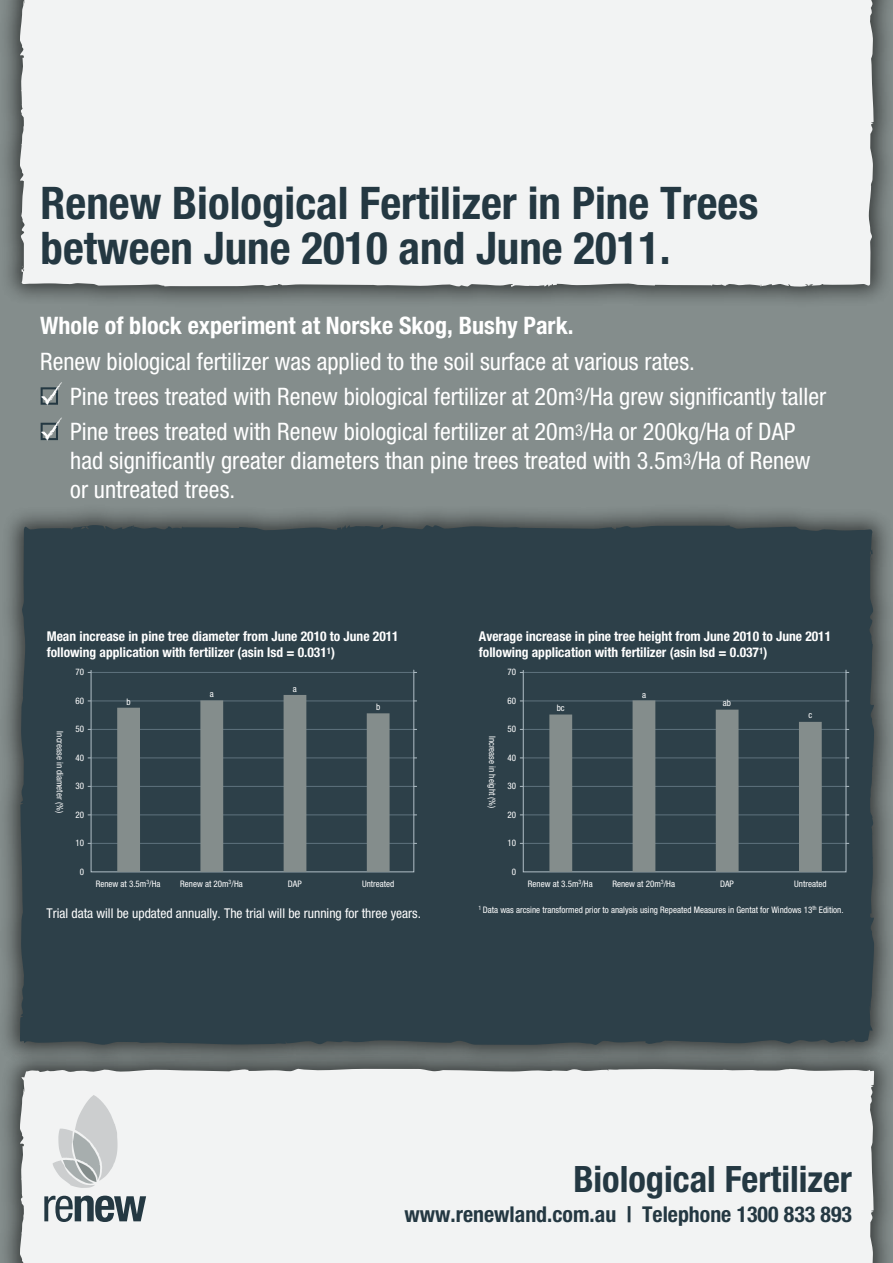
<style>
.page{position:relative;width:893px;height:1263px;background:#848d8c}
.page>*{position:absolute;margin:0;border:0;box-sizing:border-box;transform-origin:0 0}
.t1{font:700 condensed 45px/45px "Helvetica Neue";color:#243842}
.t2{font:700 condensed 36.45px "Helvetica Neue";color:#243842}
.t3{font:condensed 24.15px/35.4px "Helvetica Neue";color:#fff}
.t4{font:700 condensed 24.15px "Helvetica Neue";color:#fff}
.t5{font:700 condensed 21.9px "Helvetica Neue";color:#243842}
.t6{font:700 condensed 13.5px/16.2px "Helvetica Neue";color:#fff}
.t7{font:condensed 13.5px "Helvetica Neue";color:#fff}
.t8{font:condensed 9px "Helvetica Neue";color:#fff}
</style>
<div class="page">
<div style="left:0;top:502px;width:893px;height:566px;background:#000;opacity:.65"></div>
<div style="left:20px;top:525px;width:854px;height:520px;background:#2d4049"></div>
<div style="left:0;top:0;width:893px;height:310px;background:#000;opacity:.65"></div>
<svg style="left:20px;top:0;width:854px;height:287px;fill:#f2f3f3"></svg>
<div style="left:0;top:1046px;width:893px;height:217px;background:#000;opacity:.65"></div>
<div style="left:20px;top:1069px;width:854px;height:194px;background:#f2f3f3"></div>
<hr style="left:92px;top:672px;width:322px;height:1px;background:#5e727d">
<hr style="left:524px;top:672px;width:322px;height:1px;background:#5e727d">
<hr style="left:92px;top:700px;width:322px;height:1px;background:#5e727d">
<hr style="left:524px;top:700px;width:322px;height:1px;background:#5e727d">
<hr style="left:92px;top:843px;width:322px;height:1px;background:#5e727d">
<hr style="left:524px;top:843px;width:322px;height:1px;background:#5e727d">
<hr style="left:92px;top:729px;width:322px;height:1px;background:#5e727d">
<hr style="left:524px;top:729px;width:322px;height:1px;background:#5e727d">
<hr style="left:92px;top:757px;width:322px;height:1px;background:#5e727d">
<hr style="left:524px;top:757px;width:322px;height:1px;background:#5e727d">
<hr style="left:92px;top:786px;width:322px;height:1px;background:#5e727d">
<hr style="left:524px;top:786px;width:322px;height:1px;background:#5e727d">
<hr style="left:92px;top:814px;width:322px;height:1px;background:#5e727d">
<hr style="left:524px;top:814px;width:322px;height:1px;background:#5e727d">
<div style="left:91px;top:669px;width:323px;height:203px;border:1px solid #afbdc5"></div>
<div style="left:523px;top:669px;width:323px;height:203px;border:1px solid #afbdc5"></div>
<div style="left:117px;top:708px;width:23px;height:164px;background:#848d8c"></div>
<div style="left:549px;top:714px;width:23px;height:158px;background:#848d8c"></div>
<div style="left:200px;top:700px;width:23px;height:172px;background:#848d8c"></div>
<div style="left:633px;top:700px;width:22px;height:172px;background:#848d8c"></div>
<div style="left:284px;top:695px;width:22px;height:177px;background:#848d8c"></div>
<div style="left:716px;top:710px;width:23px;height:162px;background:#848d8c"></div>
<div style="left:367px;top:713px;width:23px;height:159px;background:#848d8c"></div>
<div style="left:799px;top:722px;width:23px;height:150px;background:#848d8c"></div>
<svg style="left:53px;top:1095px;width:65px;height:93px"></svg>
<svg style="left:44px;top:1195px;width:102px;height:27px"></svg>
<svg style="left:41px;top:417px;width:21px;height:24px"></svg>
<svg style="left:41px;top:382px;width:21px;height:24px"></svg>
<h1 class="t1" style="left:41px;top:180px;width:719px">Renew Biological Fertilizer in Pine Trees between June 2010 and June 2011.</h1>
<p class="t4" style="left:40px;top:311px;width:535px">Whole of block experiment at Norske Skog, Bushy Park.</p>
<p class="t3" style="left:70px;top:343px;width:757px;text-indent:-30px">Renew biological fertilizer was applied to the soil surface at various rates.<br>Pine trees treated with Renew biological fertilizer at 20m<sup>3</sup>/Ha grew significantly taller<br>Pine trees treated with Renew biological fertilizer at 20m<sup>3</sup>/Ha or 200kg/Ha of DAP</p>
<p class="t3" style="left:70px;top:446px;width:742px;line-height:29px">had significantly greater diameters than pine trees treated with 3.5m<sup>3</sup>/Ha of Renew or untreated trees.</p>
<p class="t6" style="left:47px;top:628px;width:354px">Mean increase in pine tree diameter from June 2010 to June 2011 following application with fertilizer (asin lsd = 0.031<sup>1</sup>)</p>
<p class="t6" style="left:479px;top:628px;width:354px">Average increase in pine tree height from June 2010 to June 2011 following application with fertilizer (asin lsd = 0.037<sup>1</sup>)</p>
<p class="t8" style="left:75px;top:667px;width:10px">70</p>
<p class="t8" style="left:75px;top:695px;width:10px">60</p>
<p class="t8" style="left:75px;top:724px;width:10px">50</p>
<p class="t8" style="left:75px;top:752px;width:10px">40</p>
<p class="t8" style="left:75px;top:781px;width:10px">30</p>
<p class="t8" style="left:75px;top:809px;width:10px">20</p>
<p class="t8" style="left:75px;top:838px;width:10px">10</p>
<p class="t8" style="left:80px;top:866px;width:6px">0</p>
<p class="t8" style="left:508px;top:667px;width:10px">70</p>
<p class="t8" style="left:508px;top:695px;width:10px">60</p>
<p class="t8" style="left:508px;top:724px;width:10px">50</p>
<p class="t8" style="left:508px;top:752px;width:10px">40</p>
<p class="t8" style="left:508px;top:781px;width:10px">30</p>
<p class="t8" style="left:508px;top:809px;width:10px">20</p>
<p class="t8" style="left:508px;top:838px;width:10px">10</p>
<p class="t8" style="left:512px;top:866px;width:6px">0</p>
<p class="t8" style="left:293px;top:683px;width:5px">a</p>
<p class="t8" style="left:210px;top:689px;width:5px">a</p>
<p class="t8" style="left:642px;top:690px;width:5px">a</p>
<p class="t8" style="left:376px;top:701px;width:6px">b</p>
<p class="t8" style="left:127px;top:696px;width:6px">b</p>
<p class="t8" style="left:723px;top:698px;width:10px">ab</p>
<p class="t8" style="left:557px;top:703px;width:10px">bc</p>
<p class="t8" style="left:808px;top:710px;width:5px">c</p>
<p class="t8" style="left:65px;top:731px;width:83px;rotate:90deg">Increase in diameter (%)</p>
<p class="t8" style="left:497px;top:736px;width:74px;rotate:90deg">Increase in height (%)</p>
<p class="t8" style="left:96px;top:879px;width:66px">Renew at 3.5m<sup>3</sup>/Ha</p>
<p class="t8" style="left:180px;top:879px;width:64px">Renew at 20m<sup>3</sup>/Ha</p>
<p class="t8" style="left:612px;top:879px;width:64px">Renew at 20m<sup>3</sup>/Ha</p>
<p class="t8" style="left:528px;top:879px;width:66px">Renew at 3.5m<sup>3</sup>/Ha</p>
<p class="t8" style="left:288px;top:879px;width:15px">DAP</p>
<p class="t8" style="left:362px;top:879px;width:34px">Untreated</p>
<p class="t8" style="left:720px;top:879px;width:15px">DAP</p>
<p class="t8" style="left:794px;top:879px;width:34px">Untreated</p>
<p class="t7" style="left:46px;top:906px;width:376px">Trial data will be updated annually. The trial will be running for three years.</p>
<p class="t8" style="left:479px;top:904px;width:366px"><sup>1</sup> Data was arcsine transformed prior to analysis using Repeated Measures in Gentat for Windows 13<sup>th</sup> Edition.</p>
<h2 class="t2" style="left:573px;top:1157px;width:280px">Biological Fertilizer</h2>
<p class="t5" style="left:404px;top:1201px;width:449px">www.renewland.com.au | Telephone 1300 833 893</p>
</div>
